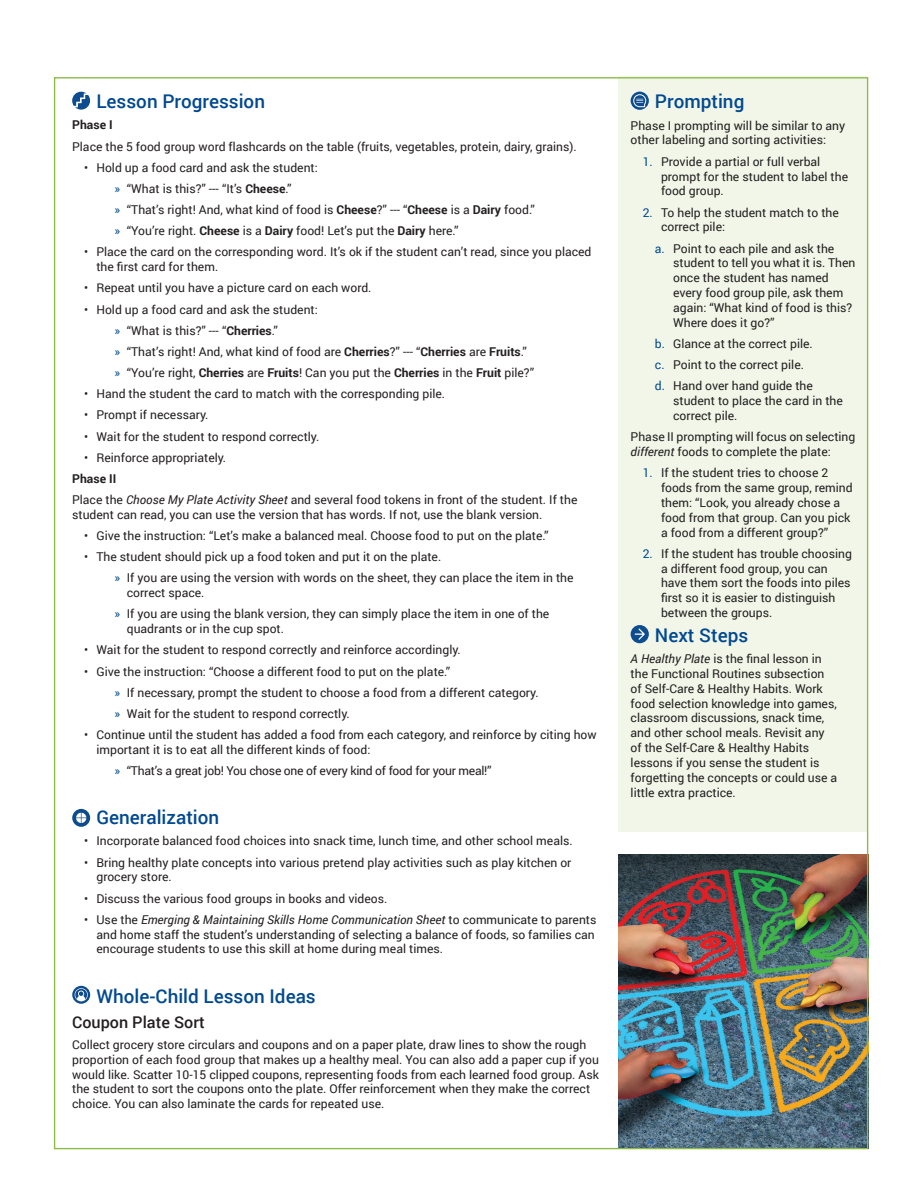
<style>
.page{position:relative;width:918px;height:1188px;background:#fff}
.page>*{position:absolute;margin:0;border:0;box-sizing:border-box;transform-origin:0 0}
.t1{font:500 18.9px "Roboto";color:#014990}
.t2{font:500 16.2px "Roboto";color:#231f20}
.t3{font:12.15px/14.9px "Roboto";color:#231f20}
.t4{font:12.15px "Roboto";letter-spacing:-.02em;color:#231f20}
.s1{font-weight:700}
.s2{color:#014990}
.s3{font-style:italic}
</style>
<div class="page">
<img style="left:618px;top:855px;width:248px;height:292px">
<svg style="left:72px;top:92px;width:18px;height:18px"></svg>
<svg style="left:72px;top:809px;width:18px;height:18px"></svg>
<svg style="left:76px;top:813px;width:10px;height:10px"></svg>
<svg style="left:72px;top:986px;width:18px;height:18px"></svg>
<svg style="left:75px;top:988px;width:13px;height:13px"></svg>
<div style="left:618px;top:77px;width:250px;height:755px;background:#f1f6e8"></div>
<svg style="left:631px;top:92px;width:18px;height:18px"></svg>
<svg style="left:633px;top:94px;width:13px;height:13px"></svg>
<div style="left:631px;top:625px;width:18px;height:18px;background:#0d4c8e;border-radius:50%"></div>
<svg style="left:635px;top:628px;width:10px;height:12px"></svg>
<p class="t1" style="left:96px;top:88px;width:170px">Lesson Progression</p>
<p class="t3" style="left:72px;top:114px;width:506px;line-height:21.1px"><span class="s1">Phase I<br></span>Place the 5 food group word flashcards on the table (fruits, vegetables, protein, dairy, grains).</p>
<p class="t3" style="left:115px;top:156px;width:422px;line-height:21.1px;text-indent:-30px">• Hold up a food card and ask the student:<br><span class="s2">»</span> “What is this?” --- “It’s <span class="s1">Cheese</span>.”<br><span class="s2">»</span> “That’s right! And, what kind of food is <span class="s1">Cheese</span>?” --- “<span class="s1">Cheese</span> is a <span class="s1">Dairy</span> food.” <span class="s2">»</span> “You’re right. <span class="s1">Cheese</span> is a <span class="s1">Dairy</span> food! Let’s put the <span class="s1">Dairy</span> here.”</p>
<p class="t3" style="left:96px;top:244px;width:497px;text-indent:-12px">• Place the card on the corresponding word. It’s ok if the student can’t read, since you placed the first card for them.</p>
<p class="t3" style="left:84px;top:280px;width:289px">• Repeat until you have a picture card on each word.</p>
<p class="t3" style="left:115px;top:298px;width:421px;line-height:21.1px;text-indent:-30px">• Hold up a food card and ask the student:<br><span class="s2">»</span> “What is this?” --- “<span class="s1">Cherries</span>.”<br><span class="s2">»</span> “That’s right! And, what kind of food are <span class="s1">Cherries</span>?” --- “<span class="s1">Cherries</span> are <span class="s1">Fruits</span>.” <span class="s2">»</span> “You’re right, <span class="s1">Cherries</span> are <span class="s1">Fruits</span>! Can you put the <span class="s1">Cherries</span> in the <span class="s1">Fruit</span> pile?”</p>
<p class="t3" style="left:84px;top:386px;width:362px">• Hand the student the card to match with the corresponding pile.</p>
<p class="t3" style="left:84px;top:407px;width:126px">• Prompt if necessary.</p>
<p class="t3" style="left:84px;top:428px;width:237px">• Wait for the student to respond correctly.</p>
<p class="t3" style="left:72px;top:446px;width:507px;line-height:21.1px;text-indent:12px">• Reinforce appropriately.<br><span class="s1">Phase II<br></span>Place the <span class="s3">Choose My Plate Activity Sheet</span> and several food tokens in front of the student. If the</p>
<p class="t3" style="left:72px;top:507px;width:472px">student can read, you can use the version that has words. If not, use the blank version.</p>
<p class="t3" style="left:84px;top:528px;width:466px">• Give the instruction: “Let’s make a balanced meal. Choose food to put on the plate.”</p>
<p class="t3" style="left:115px;top:546px;width:460px;line-height:21.1px;text-indent:-30px">• The student should pick up a food token and put it on the plate.<br><span class="s2">»</span> If you are using the version with words on the sheet, they can place the item in the</p>
<p class="t3" style="left:115px;top:582px;width:436px;line-height:21.1px;text-indent:12px">correct space.<br><span class="s2">»</span> If you are using the blank version, they can simply place the item in one of the</p>
<p class="t3" style="left:127px;top:621px;width:159px">quadrants or in the cup spot.</p>
<p class="t3" style="left:84px;top:642px;width:378px">• Wait for the student to respond correctly and reinforce accordingly.</p>
<p class="t3" style="left:115px;top:660px;width:425px;line-height:21.1px;text-indent:-30px">• Give the instruction: “Choose a different food to put on the plate.”<br><span class="s2">»</span> If necessary, prompt the student to choose a food from a different category. <span class="s2">»</span> Wait for the student to respond correctly.</p>
<p class="t3" style="left:96px;top:727px;width:502px;text-indent:-12px">• Continue until the student has added a food from each category, and reinforce by citing how important it is to eat all the different kinds of food:</p>
<p class="t4" style="left:115px;top:762px;width:379px"><span class="s2">»</span> “That’s a great job! You chose one of every kind of food for your meal!”</p>
<p class="t1" style="left:96px;top:804px;width:124px">Generalization</p>
<p class="t3" style="left:84px;top:833px;width:490px">• Incorporate balanced food choices into snack time, lunch time, and other school meals.</p>
<p class="t3" style="left:96px;top:854px;width:477px;text-indent:-12px">• Bring healthy plate concepts into various pretend play activities such as play kitchen or grocery store.</p>
<p class="t3" style="left:84px;top:890px;width:305px">• Discuss the various food groups in books and videos.</p>
<p class="t3" style="left:96px;top:912px;width:502px;text-indent:-12px">• Use the <span class="s3">Emerging &amp; Maintaining Skills Home Communication Sheet</span> to communicate to parents and home staff the student’s understanding of selecting a balance of foods, so families can encourage students to use this skill at home during meal times.</p>
<p class="t1" style="left:96px;top:983px;width:221px">Whole-Child Lesson Ideas</p>
<p class="t2" style="left:72px;top:1011px;width:134px">Coupon Plate Sort</p>
<p class="t3" style="left:72px;top:1037px;width:528px">Collect grocery store circulars and coupons and on a paper plate, draw lines to show the rough proportion of each food group that makes up a healthy meal. You can also add a paper cup if you would like. Scatter 10-15 clipped coupons, representing foods from each learned food group. Ask the student to sort the coupons onto the plate. Offer reinforcement when they make the correct choice. You can also laminate the cards for repeated use.</p>
<p class="t1" style="left:655px;top:88px;width:91px">Prompting</p>
<p class="t3" style="left:631px;top:117px;width:216px">Phase I prompting will be similar to any other labeling and sorting activities:</p>
<p class="t3" style="left:661px;top:153px;width:189px;text-indent:-18px"><span class="s2">1.</span> Provide a partial or full verbal prompt for the student to label the food group.</p>
<p class="t3" style="left:661px;top:204px;width:179px;text-indent:-18px"><span class="s2">2.</span> To help the student match to the correct pile:</p>
<p class="t3" style="left:673px;top:240px;width:184px;text-indent:-18px"><span class="s2">a.</span> Point to each pile and ask the student to tell you what it is. Then once the student has named every food group pile, ask them again: “What kind of food is this?<br>Where does it go?”</p>
<p class="t3" style="left:655px;top:333px;width:160px;line-height:21.1px"><span class="s2">b.</span> Glance at the correct pile. <span class="s2">c.</span> Point to the correct pile. <span class="s2">d.</span> Hand over hand guide the</p>
<p class="t3" style="left:673px;top:393px;width:171px">student to place the card in the correct pile.</p>
<p class="t3" style="left:631px;top:429px;width:226px">Phase II prompting will focus on selecting <span class="s3">different</span> foods to complete the plate:</p>
<p class="t3" style="left:661px;top:465px;width:193px;text-indent:-18px"><span class="s2">1.</span> If the student tries to choose 2 foods from the same group, remind them: “Look, you already chose a food from that group. Can you pick a food from a different group?”</p>
<p class="t3" style="left:661px;top:545px;width:192px;text-indent:-18px"><span class="s2">2.</span> If the student has trouble choosing a different food group, you can have them sort the foods into piles first so it is easier to distinguish between the groups.</p>
<p class="t1" style="left:655px;top:622px;width:95px">Next Steps</p>
<p class="t3" style="left:631px;top:651px;width:208px"><span class="s3">A Healthy Plate</span> is the final lesson in the Functional Routines subsection of Self-Care &amp; Healthy Habits. Work food selection knowledge into games, classroom discussions, snack time, and other school meals. Revisit any of the Self-Care &amp; Healthy Habits lessons if you sense the student is forgetting the concepts or could use a little extra practice.</p>
</div>
